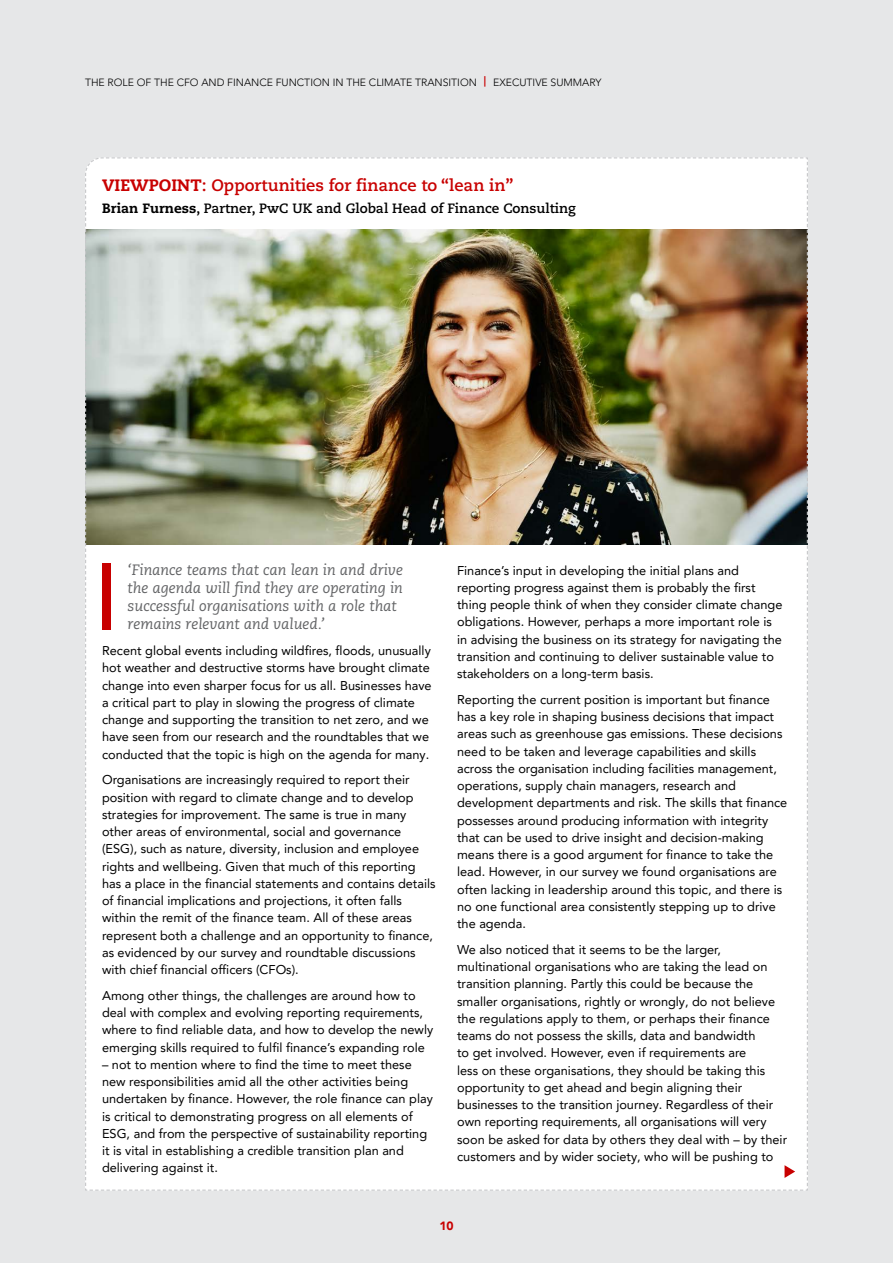
<style>
.page{position:relative;width:893px;height:1263px;background:#e6e7e8}
.page>*{position:absolute;margin:0;border:0;box-sizing:border-box;transform-origin:0 0}
.t1{font:700 16.5px "Caecilia LT Std";color:#c80000}
.t2{font:italic 15px/18px "Caecilia LT Std";color:#636466}
.t3{font:700 13.5px "Caecilia LT Std";color:#000}
.t4{font:12.75px/17.2px "Avenir LT Pro";color:#000}
.t5{font:900 12px "Avenir LT Pro";color:#c80000}
.t6{font:300 10.5px "Avenir LT Pro";color:#000}
.s1{font-weight:800;color:#c80000}
.s2{font-weight:800}
</style>
<div class="page">
<img style="left:85px;top:157px;width:723px;height:1034px">
<p class="t6" style="left:85px;top:76px;width:518px">THE ROLE OF THE CFO AND FINANCE FUNCTION IN THE CLIMATE TRANSITION <span class="s1">|</span> EXECUTIVE SUMMARY</p>
<p class="t1" style="left:102px;top:176px;width:413px"><span class="s2">VIEWPOINT</span>: Opportunities for finance to “lean in”</p>
<p class="t3" style="left:102px;top:200px;width:475px"><span class="s2">Brian Furness</span>, Partner, PwC UK and Global Head of Finance Consulting</p>
<p class="t2" style="left:128px;top:561px;width:277px">‘Finance teams that can lean in and drive the agenda will find they are operating in successful organisations with a role that remains relevant and valued.’</p>
<p class="t4" style="left:102px;top:642px;width:331px">Recent global events including wildfires, floods, unusually hot weather and destructive storms have brought climate change into even sharper focus for us all. Businesses have a critical part to play in slowing the progress of climate change and supporting the transition to net zero, and we have seen from our research and the roundtables that we conducted that the topic is high on the agenda for many.</p>
<p class="t4" style="left:102px;top:771px;width:335px">Organisations are increasingly required to report their position with regard to climate change and to develop strategies for improvement. The same is true in many other areas of environmental, social and governance (ESG), such as nature, diversity, inclusion and employee rights and wellbeing. Given that much of this reporting has a place in the financial statements and contains details of financial implications and projections, it often falls within the remit of the finance team. All of these areas represent both a challenge and an opportunity to finance, as evidenced by our survey and roundtable discussions with chief financial officers (CFOs).</p>
<p class="t4" style="left:102px;top:987px;width:333px">Among other things, the challenges are around how to deal with complex and evolving reporting requirements, where to find reliable data, and how to develop the newly emerging skills required to fulfil finance’s expanding role</p>
<p class="t4" style="left:102px;top:1056px;width:332px">– not to mention where to find the time to meet these new responsibilities amid all the other activities being undertaken by finance. However, the role finance can play is critical to demonstrating progress on all elements of ESG, and from the perspective of sustainability reporting it is vital in establishing a credible transition plan and delivering against it.</p>
<p class="t4" style="left:457px;top:561px;width:327px">Finance’s input in developing the initial plans and reporting progress against them is probably the first thing people think of when they consider climate change obligations. However, perhaps a more important role is in advising the business on its strategy for navigating the transition and continuing to deliver sustainable value to stakeholders on a long-term basis.</p>
<p class="t4" style="left:457px;top:691px;width:332px">Reporting the current position is important but finance has a key role in shaping business decisions that impact areas such as greenhouse gas emissions. These decisions need to be taken and leverage capabilities and skills across the organisation including facilities management, operations, supply chain managers, research and development departments and risk. The skills that finance possesses around producing information with integrity that can be used to drive insight and decision-making means there is a good argument for finance to take the lead. However, in our survey we found organisations are often lacking in leadership around this topic, and there is no one functional area consistently stepping up to drive the agenda.</p>
<p class="t4" style="left:457px;top:941px;width:332px">We also noticed that it seems to be the larger, multinational organisations who are taking the lead on transition planning. Partly this could be because the smaller organisations, rightly or wrongly, do not believe the regulations apply to them, or perhaps their finance teams do not possess the skills, data and bandwidth<br>to get involved. However, even if requirements are<br>less on these organisations, they should be taking this opportunity to get ahead and begin aligning their businesses to the transition journey. Regardless of their own reporting requirements, all organisations will very soon be asked for data by others they deal with – by their customers and by wider society, who will be pushing to</p>
<p class="t5" style="left:439px;top:1218px;width:16px">10</p>
</div>
